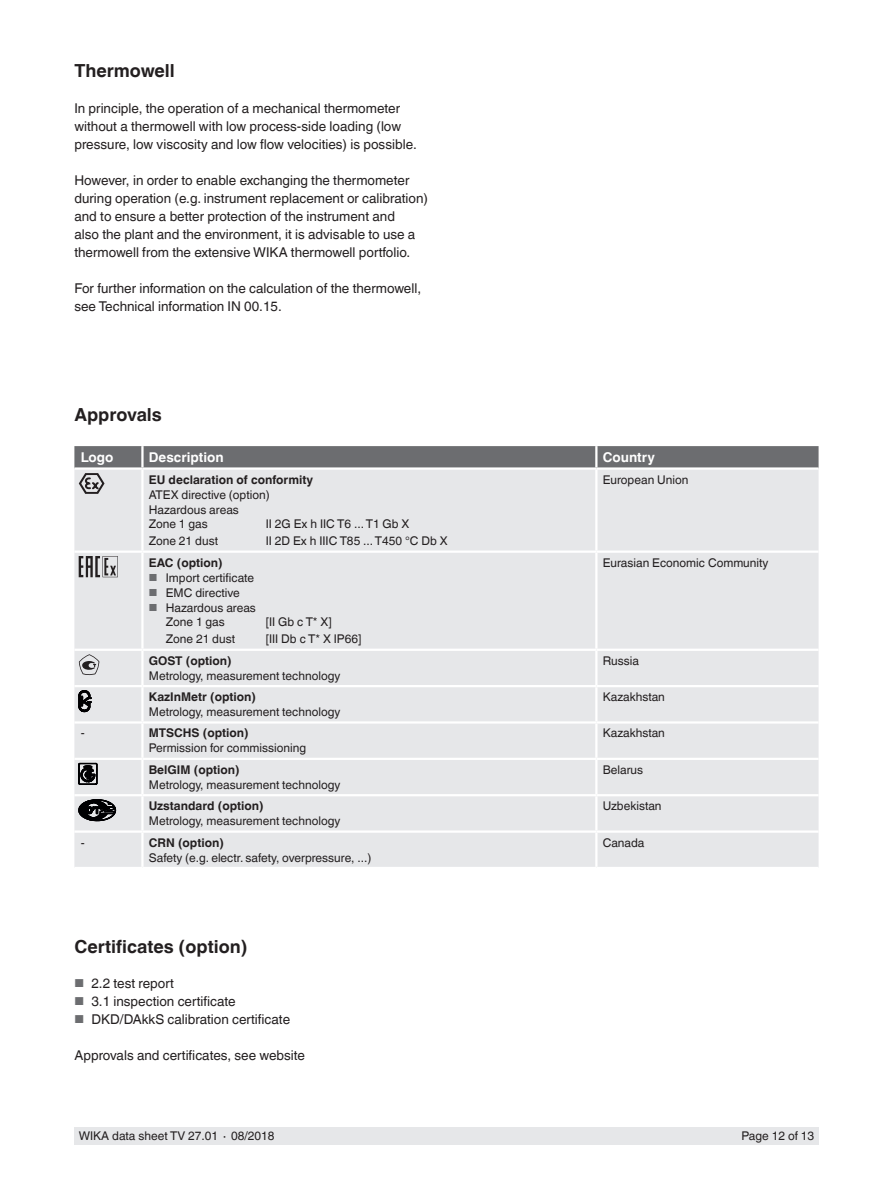
<style>
.page{position:relative;width:893px;height:1188px;background:#fff}
.page>*{position:absolute;margin:0;border:0;box-sizing:border-box;transform-origin:0 0}
.t1{font:700 18px "Helvetica World";color:#231f20}
.t2{font:13.5px/18px "Helvetica World";color:#231f20}
.t3{font:700 13.5px "Helvetica World";color:#fff}
.t4{font:12px/14.9px "Helvetica World";color:#231f20}
.t5{font:700 12px "Helvetica World";color:#231f20}
.s1{font-size:10.2px;color:#6c6d70}
.s2{font-size:11.55px;color:#6c6d70}
</style>
<div class="page">
<div style="left:74px;top:1128px;width:745px;height:17px;background:#e6e7e9"></div>
<div style="left:74px;top:494px;width:745px;height:373px;background:#e6e7e9"></div>
<hr style="left:142px;top:551px;width:454px;height:2px;background:#fff">
<hr style="left:142px;top:649px;width:454px;height:2px;background:#fff">
<hr style="left:142px;top:685px;width:454px;height:2px;background:#fff">
<hr style="left:141px;top:687px;width:3px;height:34px;background:#fff">
<hr style="left:595px;top:687px;width:2px;height:34px;background:#fff">
<hr style="left:141px;top:760px;width:3px;height:34px;background:#fff">
<hr style="left:595px;top:760px;width:2px;height:34px;background:#fff">
<hr style="left:142px;top:794px;width:454px;height:2px;background:#fff">
<hr style="left:596px;top:794px;width:223px;height:2px;background:#fff">
<hr style="left:74px;top:794px;width:68px;height:2px;background:#fff">
<hr style="left:74px;top:758px;width:68px;height:2px;background:#fff">
<hr style="left:142px;top:758px;width:454px;height:2px;background:#fff">
<hr style="left:596px;top:758px;width:223px;height:2px;background:#fff">
<hr style="left:74px;top:721px;width:68px;height:3px;background:#fff">
<hr style="left:142px;top:721px;width:454px;height:3px;background:#fff">
<hr style="left:141px;top:724px;width:3px;height:34px;background:#fff">
<hr style="left:596px;top:721px;width:223px;height:3px;background:#fff">
<hr style="left:595px;top:724px;width:2px;height:34px;background:#fff">
<hr style="left:141px;top:796px;width:3px;height:34px;background:#fff">
<hr style="left:595px;top:796px;width:2px;height:34px;background:#fff">
<hr style="left:142px;top:830px;width:454px;height:3px;background:#fff">
<hr style="left:74px;top:830px;width:68px;height:3px;background:#fff">
<hr style="left:596px;top:830px;width:223px;height:3px;background:#fff">
<hr style="left:74px;top:551px;width:68px;height:2px;background:#fff">
<hr style="left:74px;top:685px;width:68px;height:2px;background:#fff">
<hr style="left:596px;top:551px;width:223px;height:2px;background:#fff">
<hr style="left:596px;top:685px;width:223px;height:2px;background:#fff">
<hr style="left:596px;top:649px;width:223px;height:2px;background:#fff">
<hr style="left:74px;top:649px;width:68px;height:2px;background:#fff">
<hr style="left:595px;top:470px;width:2px;height:81px;background:#fff">
<hr style="left:141px;top:470px;width:3px;height:81px;background:#fff">
<hr style="left:595px;top:553px;width:2px;height:96px;background:#fff">
<hr style="left:595px;top:651px;width:2px;height:34px;background:#fff">
<hr style="left:595px;top:833px;width:2px;height:34px;background:#fff">
<hr style="left:141px;top:553px;width:3px;height:96px;background:#fff">
<hr style="left:141px;top:651px;width:3px;height:34px;background:#fff">
<hr style="left:141px;top:833px;width:3px;height:34px;background:#fff">
<svg style="left:74px;top:446px;width:745px;height:48px;background:#b0b1b3"></svg>
<svg style="left:79px;top:556px;width:39px;height:21px"></svg>
<svg style="left:79px;top:654px;width:20px;height:21px"></svg>
<svg style="left:79px;top:690px;width:12px;height:22px"></svg>
<svg style="left:79px;top:763px;width:18px;height:22px"></svg>
<svg style="left:79px;top:800px;width:37px;height:21px"></svg>
<h1 class="t1" style="left:74px;top:60px;width:102px">Thermowell</h1>
<p class="t2" style="left:74px;top:99px;width:344px">In principle, the operation of a mechanical thermometer without a thermowell with low process-side loading (low pressure, low viscosity and low flow velocities) is possible.</p>
<p class="t2" style="left:74px;top:171px;width:355px">However, in order to enable exchanging the thermometer during operation (e.g. instrument replacement or calibration) and to ensure a better protection of the instrument and<br>also the plant and the environment, it is advisable to use a thermowell from the extensive WIKA thermowell portfolio.</p>
<p class="t2" style="left:74px;top:279px;width:348px">For further information on the calculation of the thermowell, see Technical information IN 00.15.</p>
<h1 class="t1" style="left:74px;top:404px;width:89px">Approvals</h1>
<p class="t3" style="left:81px;top:450px;width:34px">Logo</p>
<p class="t3" style="left:149px;top:450px;width:76px">Description</p>
<p class="t3" style="left:603px;top:450px;width:54px">Country</p>
<p class="t5" style="left:149px;top:472px;width:166px">EU declaration of conformity</p>
<p class="t4" style="left:149px;top:487px;width:122px">ATEX directive (option)<br>Hazardous areas<br>Zone 1 gas</p>
<p class="t4" style="left:603px;top:472px;width:87px">European Union</p>
<p class="t4" style="left:266px;top:517px;width:145px">II 2G Ex h IIC T6 ... T1 Gb X</p>
<p class="t4" style="left:149px;top:534px;width:71px">Zone 21 dust</p>
<p class="t4" style="left:266px;top:534px;width:184px">II 2D Ex h IIIC T85 ... T450 °C Db X</p>
<p class="t5" style="left:149px;top:555px;width:75px">EAC (option)</p>
<p class="t4" style="left:149px;top:570px;width:107px"><span class="s1">■</span> Import certificate</p>
<p class="t4" style="left:149px;top:585px;width:93px"><span class="s1">■</span> EMC directive</p>
<p class="t4" style="left:166px;top:600px;width:92px;text-indent:-17px"><span class="s1">■</span> Hazardous areas<br>Zone 1 gas</p>
<p class="t4" style="left:266px;top:615px;width:68px">[II Gb c T* X]</p>
<p class="t4" style="left:166px;top:632px;width:71px">Zone 21 dust</p>
<p class="t4" style="left:266px;top:632px;width:97px">[III Db c T* X IP66]</p>
<p class="t5" style="left:149px;top:654px;width:84px">GOST (option)</p>
<p class="t4" style="left:149px;top:668px;width:193px">Metrology, measurement technology</p>
<p class="t5" style="left:149px;top:690px;width:109px">KazInMetr (option)</p>
<p class="t4" style="left:149px;top:705px;width:193px">Metrology, measurement technology</p>
<p class="t4" style="left:81px;top:726px;width:5px">-</p>
<p class="t5" style="left:149px;top:726px;width:101px">MTSCHS (option)</p>
<p class="t4" style="left:149px;top:741px;width:159px">Permission for commissioning</p>
<p class="t5" style="left:149px;top:763px;width:92px">BelGIM (option)</p>
<p class="t4" style="left:149px;top:777px;width:193px">Metrology, measurement technology</p>
<p class="t5" style="left:149px;top:799px;width:116px">Uzstandard (option)</p>
<p class="t4" style="left:149px;top:814px;width:193px">Metrology, measurement technology</p>
<p class="t4" style="left:81px;top:835px;width:5px">-</p>
<p class="t5" style="left:149px;top:835px;width:77px">CRN (option)</p>
<p class="t4" style="left:149px;top:850px;width:224px">Safety (e.g. electr. safety, overpressure, ...)</p>
<h1 class="t1" style="left:74px;top:936px;width:175px">Certificates (option)</h1>
<p class="t2" style="left:74px;top:974px;width:101px"><span class="s2">■</span> 2.2 test report</p>
<p class="t2" style="left:74px;top:992px;width:163px"><span class="s2">■</span> 3.1 inspection certificate</p>
<p class="t2" style="left:74px;top:1010px;width:217px"><span class="s2">■</span> DKD/DAkkS calibration certificate</p>
<p class="t2" style="left:74px;top:1046px;width:232px">Approvals and certificates, see website</p>
<p class="t4" style="left:603px;top:555px;width:167px">Eurasian Economic Community</p>
<p class="t4" style="left:603px;top:653px;width:38px">Russia</p>
<p class="t4" style="left:603px;top:690px;width:64px">Kazakhstan</p>
<p class="t4" style="left:603px;top:726px;width:64px">Kazakhstan</p>
<p class="t4" style="left:603px;top:762px;width:42px">Belarus</p>
<p class="t4" style="left:603px;top:799px;width:60px">Uzbekistan</p>
<p class="t4" style="left:603px;top:835px;width:43px">Canada</p>
<p class="t4" style="left:79px;top:1129px;width:197px">WIKA data sheet TV 27.01 ∙ 08/2018</p>
<p class="t4" style="left:741px;top:1129px;width:74px">Page 12 of 13</p>
</div>
